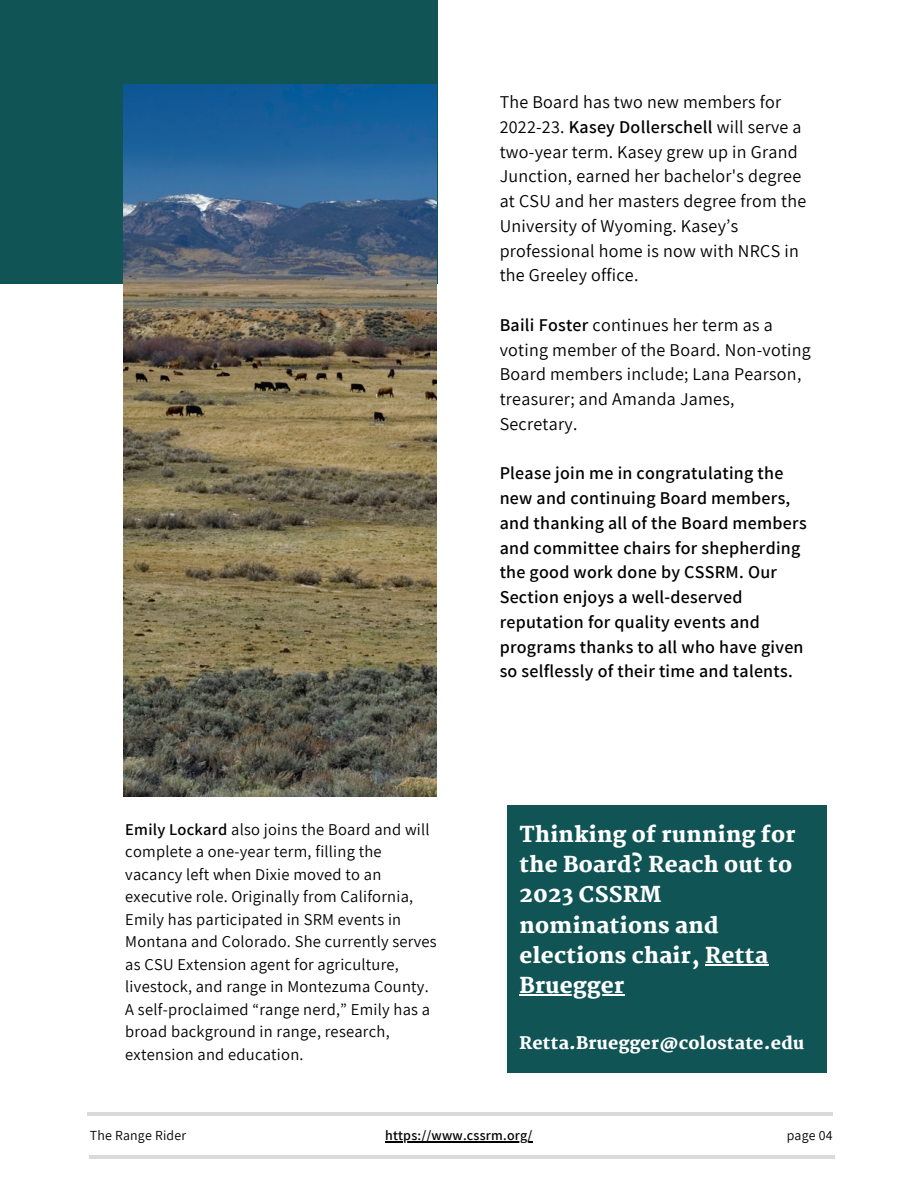
<style>
.page{position:relative;width:918px;height:1188px;background:#fff}
.page>*{position:absolute;margin:0;border:0;box-sizing:border-box;transform-origin:0 0}
.t1{font:800 21.6px/30.3px "Martel";letter-spacing:.015em;color:#fff}
.t2{font:18px/24.8px "Assistant";letter-spacing:.015em;color:#000}
.t3{font:600 18px/24.8px "Assistant";letter-spacing:.015em;color:#000}
.t4{font:800 17.1px "Martel";letter-spacing:.015em;color:#fff}
.t5{font:16.5px/22.5px "Assistant";letter-spacing:.015em;color:#000}
.t6{font:600 13.95px "Assistant";letter-spacing:.015em;color:#000}
.t7{font:13.8px "Assistant";letter-spacing:.015em;color:#000}
.s1{font-weight:600}
</style>
<div class="page">
<div style="left:0;top:0;width:437px;height:284px;background:#105456"></div>
<img style="left:123px;top:84px;width:314px;height:712px">
<div style="left:507px;top:805px;width:319px;height:267px;background:#105456"></div>
<hr style="left:705px;top:964px;width:63px;height:1px;background:#fff">
<hr style="left:519px;top:995px;width:106px;height:1px;background:#fff">
<hr style="left:87px;top:1112px;width:746px;height:4px;background:#dadada">
<hr style="left:89px;top:1155px;width:746px;height:4px;background:#dadada">
<hr style="left:385px;top:1141px;width:148px;height:2px;background:#000">
<p class="t5" style="left:125px;top:818px;width:313px"><span class="s1">Emily Lockard</span> also joins the Board and will complete a one-year term, filling the vacancy left when Dixie moved to an executive role. Originally from California, Emily has participated in SRM events in Montana and Colorado. She currently serves as CSU Extension agent for agriculture, livestock, and range in Montezuma County.<br>A self-proclaimed “range nerd,” Emily has a broad background in range, research, extension and education.</p>
<p class="t2" style="left:500px;top:89px;width:308px">The Board has two new members for 2022-23. <span class="s1">Kasey Dollerschell</span> will serve a two-year term. Kasey grew up in Grand Junction, earned her bachelor's degree at CSU and her masters degree from the University of Wyoming. Kasey’s professional home is now with NRCS in the Greeley office.</p>
<p class="t2" style="left:500px;top:312px;width:313px"><span class="s1">Baili Foster</span> continues her term as a voting member of the Board. Non-voting<br>Board members include; Lana Pearson, treasurer; and Amanda James,<br>Secretary.</p>
<p class="t3" style="left:500px;top:460px;width:309px">Please join me in congratulating the new and continuing Board members, and thanking all of the Board members and committee chairs for shepherding the good work done by CSSRM. Our Section enjoys a well-deserved reputation for quality events and programs thanks to all who have given so selflessly of their time and talents.</p>
<h1 class="t1" style="left:519px;top:819px;width:278px">Thinking of running for the Board? Reach out to<br>2023 CSSRM nominations and elections chair, Retta<br>Bruegger</h1>
<p class="t4" style="left:519px;top:1033px;width:286px">Retta.Bruegger@colostate.edu</p>
<p class="t7" style="left:90px;top:1125px;width:98px">The Range Rider</p>
<p class="t7" style="left:787px;top:1125px;width:47px">page 04</p>
<p class="t6" style="left:385px;top:1126px;width:149px">https://www.cssrm.org/</p>
</div>
